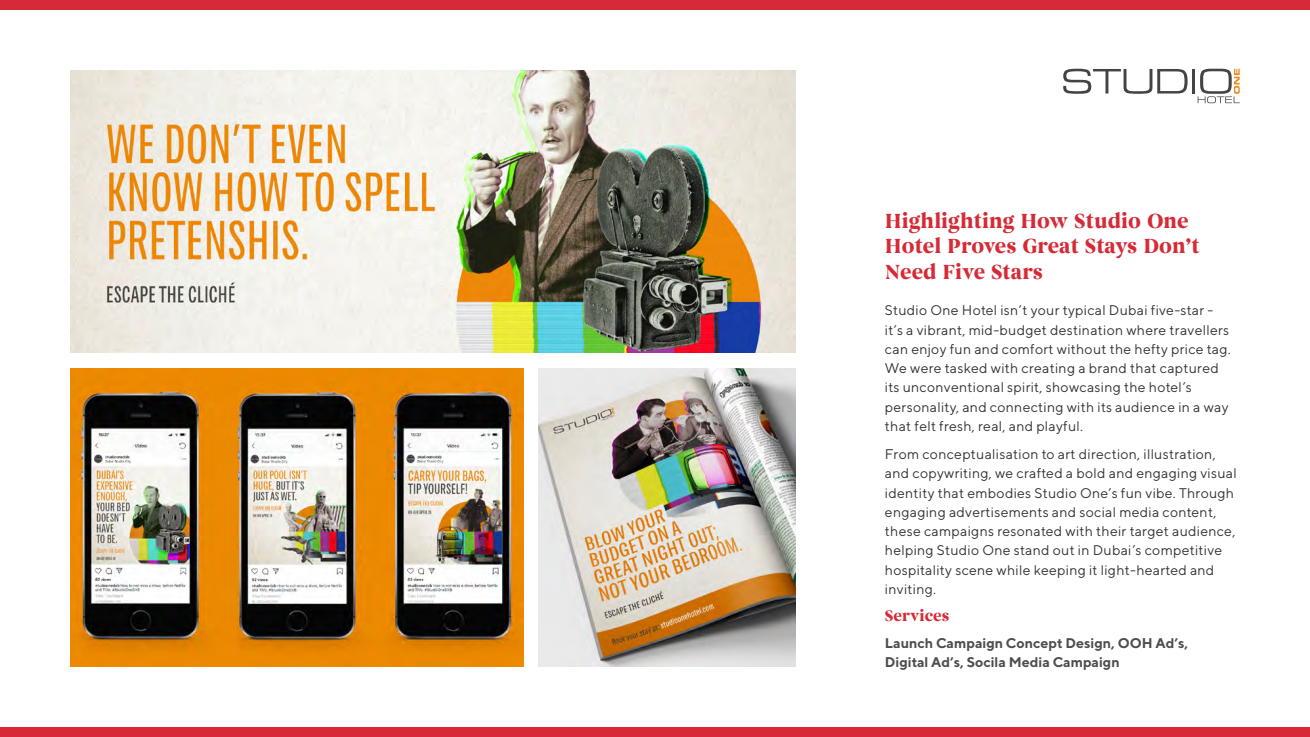
<style>
.page{position:relative;width:1310px;height:737px;background:#fff}
.page>*{position:absolute;margin:0;border:0;box-sizing:border-box;transform-origin:0 0}
.t1{font:700 21px/25.2px "Begum W03";color:#d62b36}
.t2{font:700 15.75px "Begum W03";color:#d62b36}
.t3{font:14px/19.2px "TT Norms";letter-spacing:.02em;color:#333}
.t4{font:700 14px/19.2px "TT Norms";color:#4d4d4f}
</style>
<div class="page">
<div style="left:0;top:0;width:1310px;height:10px;background:#d62b36"></div>
<div style="left:0;top:727px;width:1310px;height:10px;background:#d62b36"></div>
<img style="left:70px;top:368px;width:454px;height:299px">
<img style="left:70px;top:70px;width:726px;height:283px">
<img style="left:539px;top:368px;width:257px;height:299px">
<svg style="left:1063px;top:69px;width:124px;height:25px"></svg>
<hr style="left:1192px;top:69px;width:3px;height:24px;background:#444">
<svg style="left:1198px;top:69px;width:42px;height:34px"></svg>
<h1 class="t1" style="left:885px;top:209px;width:316px">Highlighting How Studio One<br>Hotel Proves Great Stays Don’t<br>Need Five Stars</h1>
<p class="t3" style="left:885px;top:301px;width:347px">Studio One Hotel isn’t your typical Dubai five-star - it’s a vibrant, mid-budget destination where travellers can enjoy fun and comfort without the hefty price tag.<br>We were tasked with creating a brand that captured its unconventional spirit, showcasing the hotel’s personality, and connecting with its audience in a way that felt fresh, real, and playful.</p>
<p class="t3" style="left:885px;top:444px;width:353px">From conceptualisation to art direction, illustration, and copywriting, we crafted a bold and engaging visual identity that embodies Studio One’s fun vibe. Through engaging advertisements and social media content, these campaigns resonated with their target audience, helping Studio One stand out in Dubai’s competitive hospitality scene while keeping it light-hearted and inviting.</p>
<p class="t2" style="left:885px;top:606px;width:66px">Services</p>
<p class="t4" style="left:885px;top:633px;width:305px">Launch Campaign Concept Design, OOH Ad’s,<br>Digital Ad’s, Socila Media Campaign</p>
</div>
